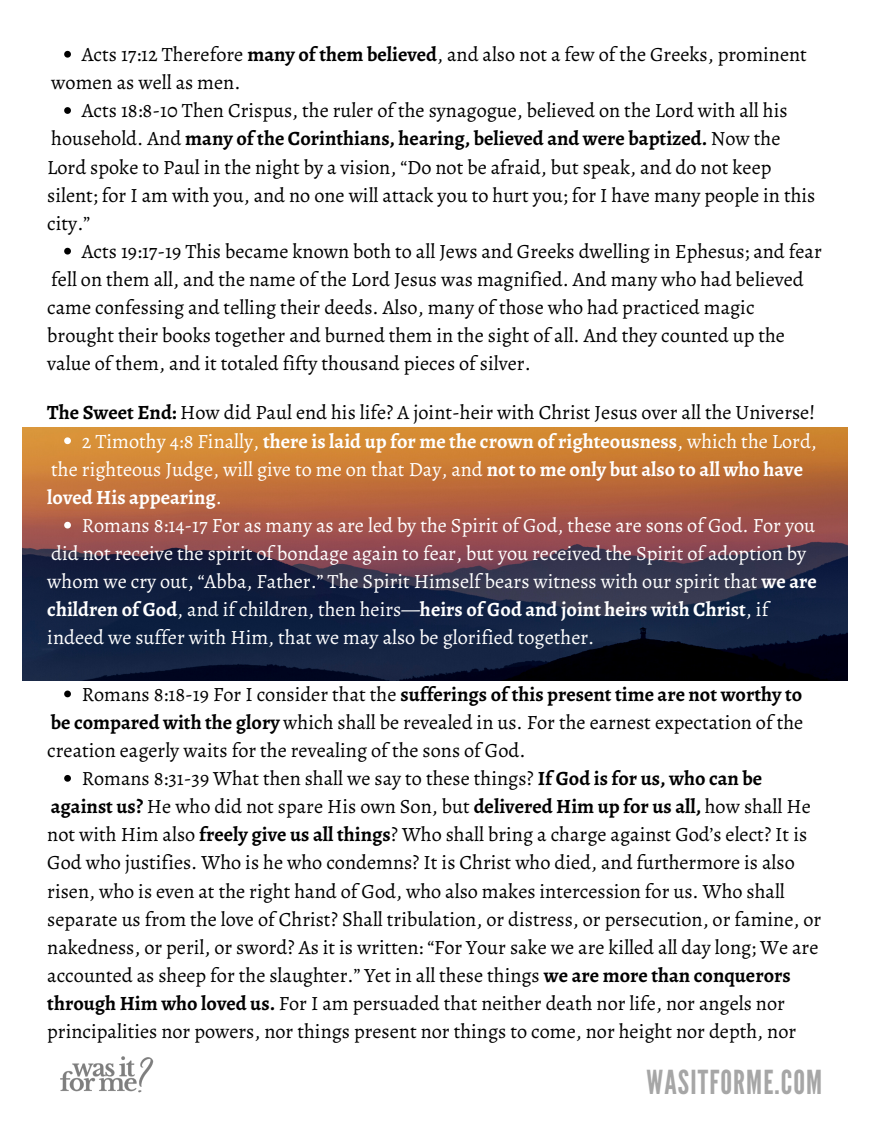
<style>
.page{position:relative;width:870px;height:1125px;background:#fff}
.page>*{position:absolute;margin:0;border:0;box-sizing:border-box;transform-origin:0 0}
.t1{font:33px "League Gothic";letter-spacing:.035em;color:#a6a6a6}
.t2{font:20.25px/28.1px "Alegreya";color:#000}
.t3{font:20.25px/28.1px "Alegreya";color:#fff}
.t4{font:700 20.25px/28.1px "Alegreya";color:#fff}
.t5{font:700 20.25px "Alegreya";color:#000}
.s1{font-weight:700}
.s2{font-weight:400}
</style>
<div class="page">
<img style="left:22px;top:428px;width:825px;height:252px">
<svg style="left:64px;top:51px;width:7px;height:7px"></svg>
<svg style="left:64px;top:107px;width:7px;height:7px"></svg>
<svg style="left:64px;top:248px;width:7px;height:7px"></svg>
<svg style="left:64px;top:437px;width:7px;height:7px"></svg>
<svg style="left:64px;top:522px;width:7px;height:7px"></svg>
<svg style="left:64px;top:691px;width:7px;height:6px"></svg>
<svg style="left:64px;top:775px;width:7px;height:7px"></svg>
<img style="left:60px;top:1056px;width:94px;height:37px">
<p class="t2" style="left:82px;top:40px;width:726px">Acts 17:12 Therefore <span class="s1">many of them believed</span>, and also not a few of the Greeks, prominent</p>
<p class="t2" style="left:82px;top:96px;width:707px">Acts 18:8-10 Then Crispus, the ruler of the synagogue, believed on the Lord with all his</p>
<p class="t2" style="left:51px;top:68px;width:191px">women as well as men.</p>
<p class="t2" style="left:47px;top:125px;width:769px">household. And <span class="s1">many of the Corinthians, hearing, believed and were baptized.</span> Now the Lord spoke to Paul in the night by a vision, “Do not be afraid, but speak, and do not keep silent; for I am with you, and no one will attack you to hurt you; for I have many people in this city.”</p>
<p class="t2" style="left:47px;top:265px;width:757px">fell on them all, and the name of the Lord Jesus was magnified. And many who had believed came confessing and telling their deeds. Also, many of those who had practiced magic brought their books together and burned them in the sight of all. And they counted up the value of them, and it totaled fifty thousand pieces of silver.</p>
<p class="t2" style="left:47px;top:399px;width:769px"><span class="s1">The Sweet End:</span> How did Paul end his life? A joint-heir with Christ Jesus over all the Universe!</p>
<p class="t4" style="left:47px;top:455px;width:757px"><span class="s2">the righteous Judge, will give to me on that Day, and</span> not to me only but also to all who have loved His appearing<span class="s2">.</span></p>
<p class="t3" style="left:47px;top:539px;width:770px">did not receive the spirit of bondage again to fear, but you received the Spirit of adoption by whom we cry out, “Abba, Father.” The Spirit Himself bears witness with our spirit that <span class="s1">we are children of God</span>, and if children, then heirs—<span class="s1">heirs of God and joint heirs with Christ</span>, if indeed we suffer with Him, that we may also be glorified together.</p>
<p class="t2" style="left:82px;top:237px;width:741px">Acts 19:17-19 This became known both to all Jews and Greeks dwelling in Ephesus; and fear</p>
<p class="t4" style="left:82px;top:427px;width:736px"><span class="s2">2 Timothy 4:8 Finally,</span> there is laid up for me the crown of righteousness<span class="s2">, which the Lord,</span></p>
<p class="t3" style="left:82px;top:511px;width:734px">Romans 8:14-17 For as many as are led by the Spirit of God, these are sons of God. For you</p>
<p class="t5" style="left:82px;top:680px;width:721px"><span class="s2">Romans 8:18-19 For I consider that the</span> sufferings of this present time are not worthy to</p>
<p class="t2" style="left:47px;top:708px;width:757px"><span class="s1">be compared with the glory</span> which shall be revealed in us. For the earnest expectation of the creation eagerly waits for the revealing of the sons of God.</p>
<p class="t2" style="left:47px;top:792px;width:775px"><span class="s1">against us?</span> He who did not spare His own Son, but <span class="s1">delivered Him up for us all,</span> how shall He not with Him also <span class="s1">freely give us all things</span>? Who shall bring a charge against God’s elect? It is God who justifies. Who is he who condemns? It is Christ who died, and furthermore is also risen, who is even at the right hand of God, who also makes intercession for us. Who shall separate us from the love of Christ? Shall tribulation, or distress, or persecution, or famine, or nakedness, or peril, or sword? As it is written: “For Your sake we are killed all day long; We are accounted as sheep for the slaughter.” Yet in all these things <span class="s1">we are more than conquerors through Him who loved us.</span> For I am persuaded that neither death nor life, nor angels nor principalities nor powers, nor things present nor things to come, nor height nor depth, nor</p>
<p class="t1" style="left:646px;top:1063px;width:177px">WASITFORME.COM</p>
<p class="t2" style="left:82px;top:764px;width:681px">Romans 8:31-39 What then shall we say to these things? <span class="s1">If God is for us, who can be</span></p>
</div>
